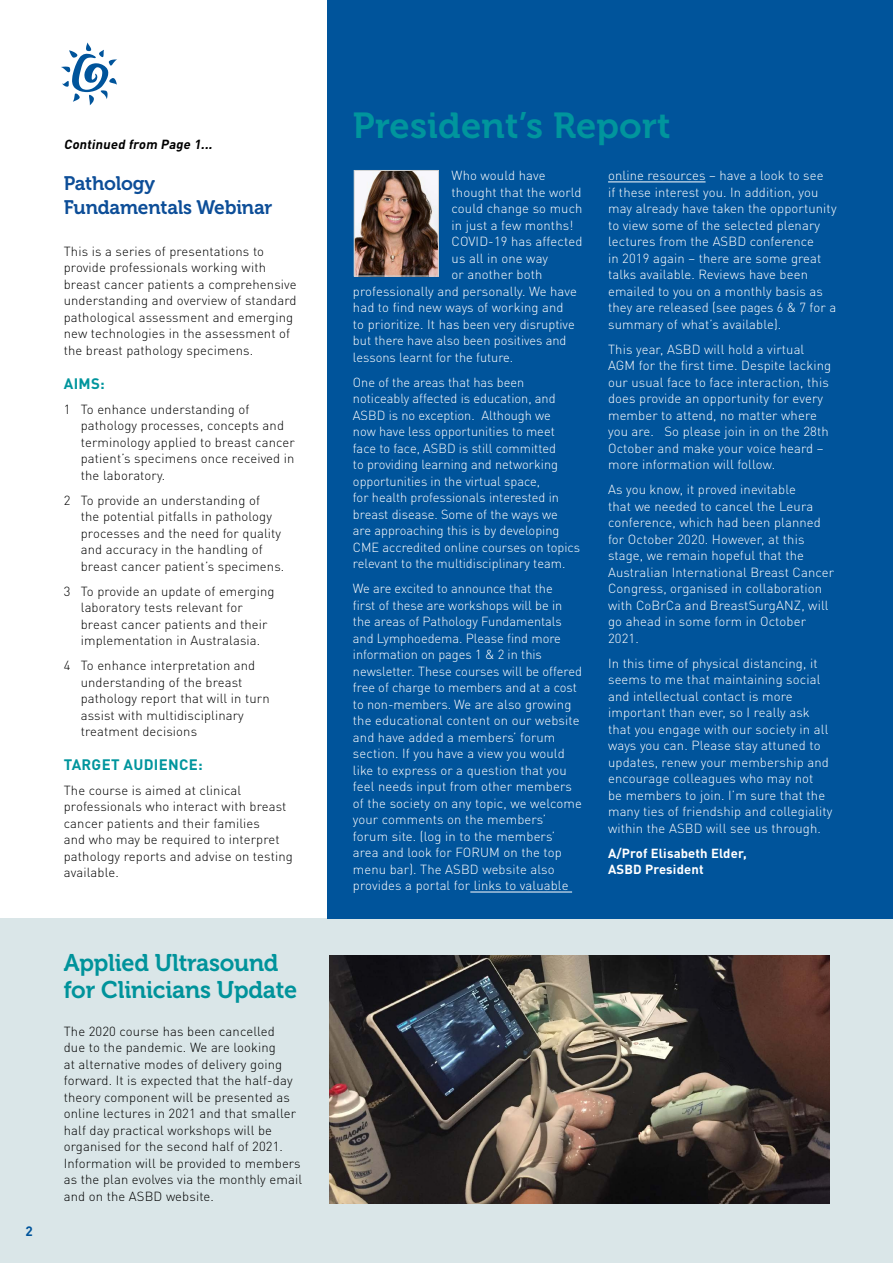
<style>
.page{position:relative;width:893px;height:1263px;background:#fff}
.page>*{position:absolute;margin:0;border:0;box-sizing:border-box;transform-origin:0 0}
.t1{font:36px "Museo 700";letter-spacing:.005em;color:#00959d}
.t2{font:24px/27px "Museo 700";letter-spacing:-.01em;color:#00939b}
.t3{font:19.5px/24px "Museo 700";letter-spacing:-.01em;color:#0d4e98}
.t4{font:700 15px "DIN Pro";letter-spacing:.02em;color:#00959d}
.t5{font:700 13.5px "DIN Pro";color:#00549b}
.t6{font:300 13.05px/16.5px "DIN Pro";letter-spacing:.01em;color:#fff}
.t7{font:300 13.05px/16.5px "DIN Pro";letter-spacing:.01em;color:#000}
.t8{font:700 13.05px/16.6px "DIN Pro";letter-spacing:.01em;color:#fff}
.t9{font:italic 700 13.05px "DIN Pro";color:#000}
</style>
<div class="page">
<div style="left:0;top:918px;width:893px;height:345px;background:#dae6e8"></div>
<div style="left:327px;top:0;width:566px;height:918px;background:#00549b"></div>
<hr style="left:470px;top:892px;width:102px;height:1px;background:#fff">
<hr style="left:608px;top:182px;width:98px;height:1px;background:#fff">
<img style="left:356px;top:172px;width:81px;height:102px">
<div style="left:354px;top:170px;width:85px;height:106px;border:1px solid #d1d3d4"></div>
<svg style="left:61px;top:43px;width:56px;height:62px"></svg>
<img style="left:330px;top:955px;width:499px;height:249px">
<p class="t5" style="left:26px;top:1220px;width:9px">2</p>
<p class="t9" style="left:64px;top:134px;width:153px">Continued from Page 1...</p>
<h3 class="t3" style="left:64px;top:172px;width:210px">Pathology<br>Fundamentals Webinar</h3>
<p class="t7" style="left:64px;top:242px;width:234px">This is a series of presentations to provide professionals working with breast cancer patients a comprehensive understanding and overview of standard pathological assessment and emerging new technologies in the assessment of the breast pathology specimens.</p>
<p class="t4" style="left:64px;top:371px;width:42px">AIMS:</p>
<p class="t7" style="left:81px;top:399px;width:216px;text-indent:-17px">1 To enhance understanding of pathology processes, concepts and terminology applied to breast cancer patient’s specimens once received in the laboratory.</p>
<p class="t7" style="left:81px;top:490px;width:205px;text-indent:-17px">2 To provide an understanding of<br>the potential pitfalls in pathology processes and the need for quality and accuracy in the handling of breast cancer patient’s specimens.</p>
<p class="t7" style="left:81px;top:581px;width:195px;text-indent:-17px">3 To provide an update of emerging laboratory tests relevant for breast cancer patients and their implementation in Australasia.</p>
<p class="t7" style="left:81px;top:656px;width:190px;text-indent:-17px">4 To enhance interpretation and understanding of the breast pathology report that will in turn assist with multidisciplinary treatment decisions</p>
<p class="t4" style="left:64px;top:752px;width:140px">TARGET AUDIENCE:</p>
<p class="t7" style="left:64px;top:780px;width:231px">The course is aimed at clinical professionals who interact with breast cancer patients and their families<br>and who may be required to interpret pathology reports and advise on testing available.</p>
<h2 class="t2" style="left:64px;top:949px;width:235px">Applied Ultrasound for Clinicians Update</h2>
<p class="t7" style="left:64px;top:1021px;width:240px">The 2020 course has been cancelled<br>due to the pandemic. We are looking<br>at alternative modes of delivery going forward. It is expected that the half-day theory component will be presented as online lectures in 2021 and that smaller half day practical workshops will be organised for the second half of 2021.<br>Information will be provided to members as the plan evolves via the monthly email and on the ASBD website.</p>
<h1 class="t1" style="left:353px;top:105px;width:319px">President’s Report</h1>
<p class="t6" style="left:452px;top:166px;width:95px">Who would have</p>
<p class="t6" style="left:452px;top:182px;width:132px">thought that the world</p>
<p class="t6" style="left:452px;top:199px;width:132px">could change so much</p>
<p class="t6" style="left:452px;top:215px;width:123px">in just a few months!</p>
<p class="t6" style="left:452px;top:232px;width:132px">COVID-19 has affected</p>
<p class="t6" style="left:452px;top:248px;width:98px">us all in one way</p>
<p class="t6" style="left:452px;top:265px;width:92px">or another both</p>
<p class="t6" style="left:353px;top:281px;width:226px">professionally and personally. We have</p>
<p class="t6" style="left:353px;top:298px;width:212px">had to find new ways of working and</p>
<p class="t6" style="left:353px;top:314px;width:223px">to prioritize. It has been very disruptive</p>
<p class="t6" style="left:353px;top:331px;width:215px">but there have also been positives and</p>
<p class="t6" style="left:353px;top:347px;width:162px">lessons learnt for the future.</p>
<p class="t6" style="left:353px;top:372px;width:229px">One of the areas that has been noticeably affected is education, and ASBD is no exception. Although we<br>now have less opportunities to meet face to face, ASBD is still committed<br>to providing learning and networking opportunities in the virtual space,<br>for health professionals interested in breast disease. Some of the ways we<br>are approaching this is by developing CME accredited online courses on topics relevant to the multidisciplinary team.</p>
<p class="t6" style="left:353px;top:579px;width:231px">We are excited to announce that the<br>first of these are workshops will be in the areas of Pathology Fundamentals and Lymphoedema. Please find more information on pages 1 &amp; 2 in this newsletter. These courses will be offered free of charge to members and at a cost to non-members. We are also growing the educational content on our website and have added a members’ forum section. If you have a view you would like to express or a question that you feel needs input from other members of the society on any topic, we welcome your comments on the members’ forum site. (log in to the members’ area and look for FORUM on the top menu bar). The ASBD website also provides a portal for links to valuable</p>
<p class="t6" style="left:608px;top:166px;width:230px">online resources – have a look to see<br>if these interest you. In addition, you may already have taken the opportunity to view some of the selected plenary lectures from the ASBD conference<br>in 2019 again – there are some great talks available. Reviews have been emailed to you on a monthly basis as they are released (see pages 6 &amp; 7 for a summary of what’s available).</p>
<p class="t6" style="left:608px;top:339px;width:225px">This year, ASBD will hold a virtual AGM for the first time. Despite lacking our usual face to face interaction, this does provide an opportunity for every member to attend, no matter where you are. So please join in on the 28th October and make your voice heard – more information will follow.</p>
<p class="t6" style="left:608px;top:480px;width:228px">As you know, it proved inevitable<br>that we needed to cancel the Leura conference, which had been planned for October 2020. However, at this stage, we remain hopeful that the<br>Australian International Breast Cancer<br>Congress, organised in collaboration with CoBrCa and BreastSurgANZ, will go ahead in some form in October<br>2021.</p>
<p class="t6" style="left:608px;top:653px;width:226px">In this time of physical distancing, it seems to me that maintaining social and intellectual contact is more important than ever, so I really ask that you engage with our society in all ways you can. Please stay attuned to updates, renew your membership and encourage colleagues who may not<br>be members to join. I’m sure that the many ties of friendship and collegiality within the ASBD will see us through.</p>
<p class="t8" style="left:608px;top:843px;width:140px">A/Prof Elisabeth Elder,<br>ASBD President</p>
</div>
